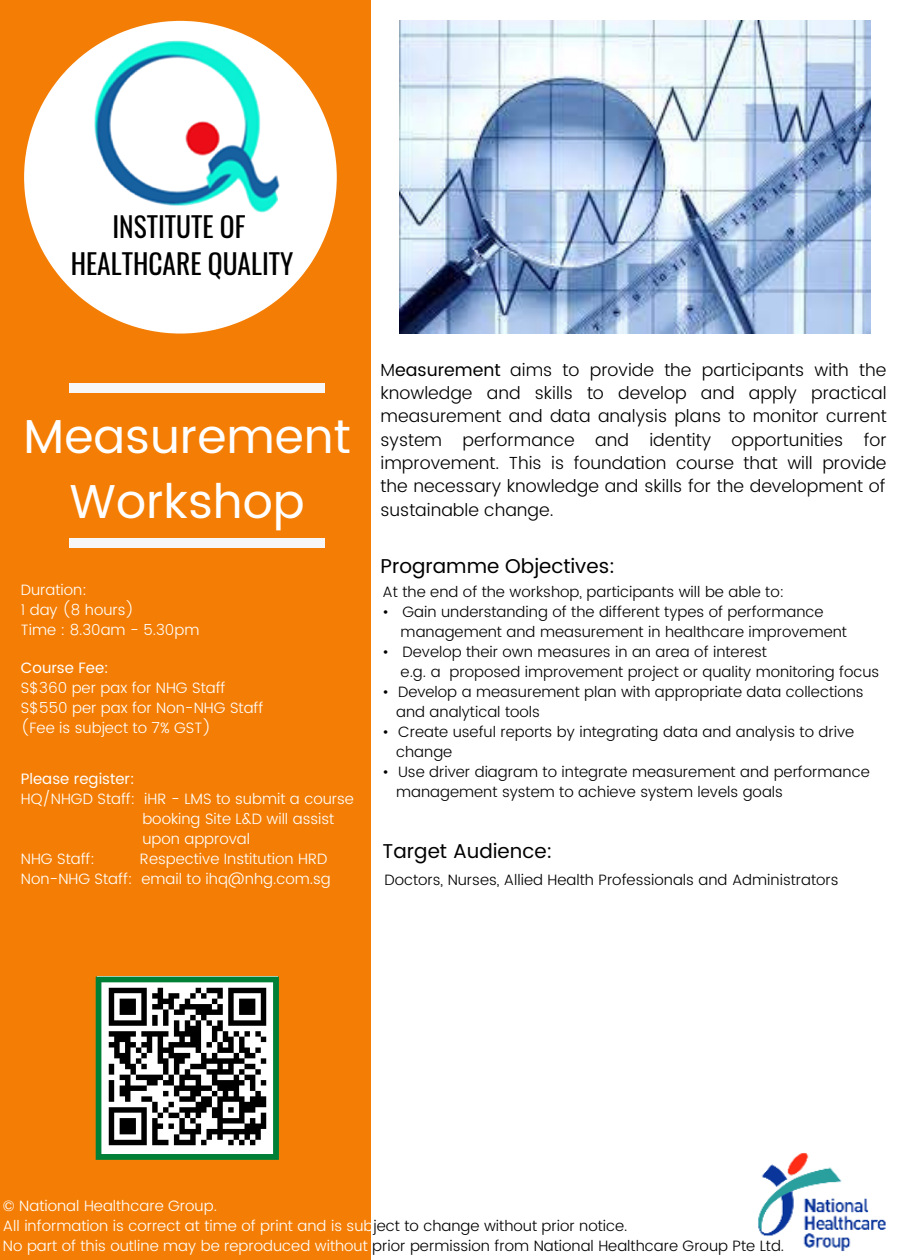
<style>
.page{position:relative;width:900px;height:1260px;background:#fff}
.page>*{position:absolute;margin:0;border:0;box-sizing:border-box;transform-origin:0 0}
.t1{font:47.5px/65.5px "Poppins";color:#fff;text-align:center}
.t2{font:27.5px "Oswald";color:#000}
.t3{font:20px "Poppins";color:#000}
.t4{font:300 17.5px/23.2px "Poppins";color:#000;text-align:justify}
.t5{font:300 15px "Poppins";color:#000}
.t6{font:300 15px "Poppins";color:#fff}
.t7{font:15px "Poppins";color:#fff}
.s1{font-weight:400}
.s2{color:#000}
.s3{color:#fff}
</style>
<div class="page">
<div style="left:0;top:0;width:370px;height:1260px;background:#f47e05"></div>
<div style="left:70px;top:384px;width:255px;height:9px;background:#f7f7f7"></div>
<div style="left:70px;top:539px;width:255px;height:9px;background:#f7f7f7"></div>
<svg style="left:63px;top:281px;width:235px;height:53px;fill:#fff"></svg>
<img style="left:24px;top:0;width:394px;height:281px">
<img style="left:758px;top:1152px;width:128px;height:100px">
<img style="left:400px;top:21px;width:470px;height:313px">
<svg style="left:96px;top:977px;width:183px;height:183px"></svg>
<p class="t2" style="left:112px;top:205px;width:135px">INSTITUTE OF</p>
<p class="t2" style="left:71px;top:243px;width:224px">HEALTHCARE QUALITY</p>
<p class="t1" style="left:24px;top:404px;width:328px">Measurement<br>Workshop</p>
<p class="t6" style="left:21px;top:581px;width:68px">Duration:</p>
<p class="t6" style="left:21px;top:601px;width:115px">1 day (8 hours)</p>
<p class="t6" style="left:21px;top:621px;width:180px">Time : 8.30am - 5.30pm</p>
<p class="t7" style="left:21px;top:659px;width:89px">Course Fee:</p>
<p class="t6" style="left:21px;top:679px;width:206px">S$360 per pax for NHG Staff</p>
<p class="t6" style="left:21px;top:699px;width:244px">S$550 per pax for Non-NHG Staff</p>
<p class="t6" style="left:21px;top:719px;width:192px">(Fee is subject to 7% GST)</p>
<p class="t7" style="left:21px;top:770px;width:115px">Please register:</p>
<p class="t6" style="left:21px;top:790px;width:335px">HQ/NHGD Staff: iHR - LMS to submit a course</p>
<p class="t6" style="left:142px;top:810px;width:194px">booking Site L&amp;D will assist</p>
<p class="t6" style="left:142px;top:830px;width:109px">upon approval</p>
<p class="t6" style="left:21px;top:850px;width:76px">NHG Staff:</p>
<p class="t6" style="left:140px;top:850px;width:189px">Respective Institution HRD</p>
<p class="t6" style="left:21px;top:870px;width:311px">Non-NHG Staff: email to ihq@nhg.com.sg</p>
<p class="t4" style="left:381px;top:358px;width:508px">M<span class="s1">easurement</span> aims to provide the participants with the knowledge and skills to develop and apply practical measurement and data analysis plans to monitor current system performance and identity opportunities for improvement. This is foundation course that will provide the necessary knowledge and skills for the development of sustainable change.</p>
<p class="t3" style="left:381px;top:555px;width:236px">Programme Objectives:</p>
<p class="t5" style="left:383px;top:583px;width:403px">At the end of the workshop, participants will be able to:</p>
<p class="t5" style="left:383px;top:603px;width:442px">• Gain understanding of the different types of performance</p>
<p class="t5" style="left:401px;top:623px;width:448px">management and measurement in healthcare improvement</p>
<p class="t5" style="left:383px;top:643px;width:386px">• Develop their own measures in an area of interest</p>
<p class="t5" style="left:401px;top:663px;width:480px">e.g. a proposed improvement project or quality monitoring focus</p>
<p class="t5" style="left:383px;top:683px;width:483px">• Develop a measurement plan with appropriate data collections</p>
<p class="t5" style="left:396px;top:703px;width:145px">and analytical tools</p>
<p class="t5" style="left:383px;top:723px;width:473px">• Create useful reports by integrating data and analysis to drive</p>
<p class="t5" style="left:396px;top:743px;width:58px">change</p>
<p class="t5" style="left:383px;top:763px;width:489px">• Use driver diagram to integrate measurement and performance</p>
<p class="t5" style="left:396px;top:783px;width:388px">management system to achieve system levels goals</p>
<p class="t3" style="left:383px;top:839px;width:172px">Target Audience:</p>
<p class="t5" style="left:384px;top:871px;width:456px">Doctors, Nurses, Allied Health Professionals and Administrators</p>
<p class="t6" style="left:3px;top:1197px;width:216px">© National Healthcare Group.</p>
<p class="t6" style="left:3px;top:1217px;width:626px">All information is correct at time of print and is sub<span class="s2">ject to change without prior notice.</span></p>
<p class="t5" style="left:3px;top:1237px;width:783px"><span class="s3">No part of this outline may be reproduced without</span> prior permission from National Healthcare Group Pte Ltd.</p>
</div>
